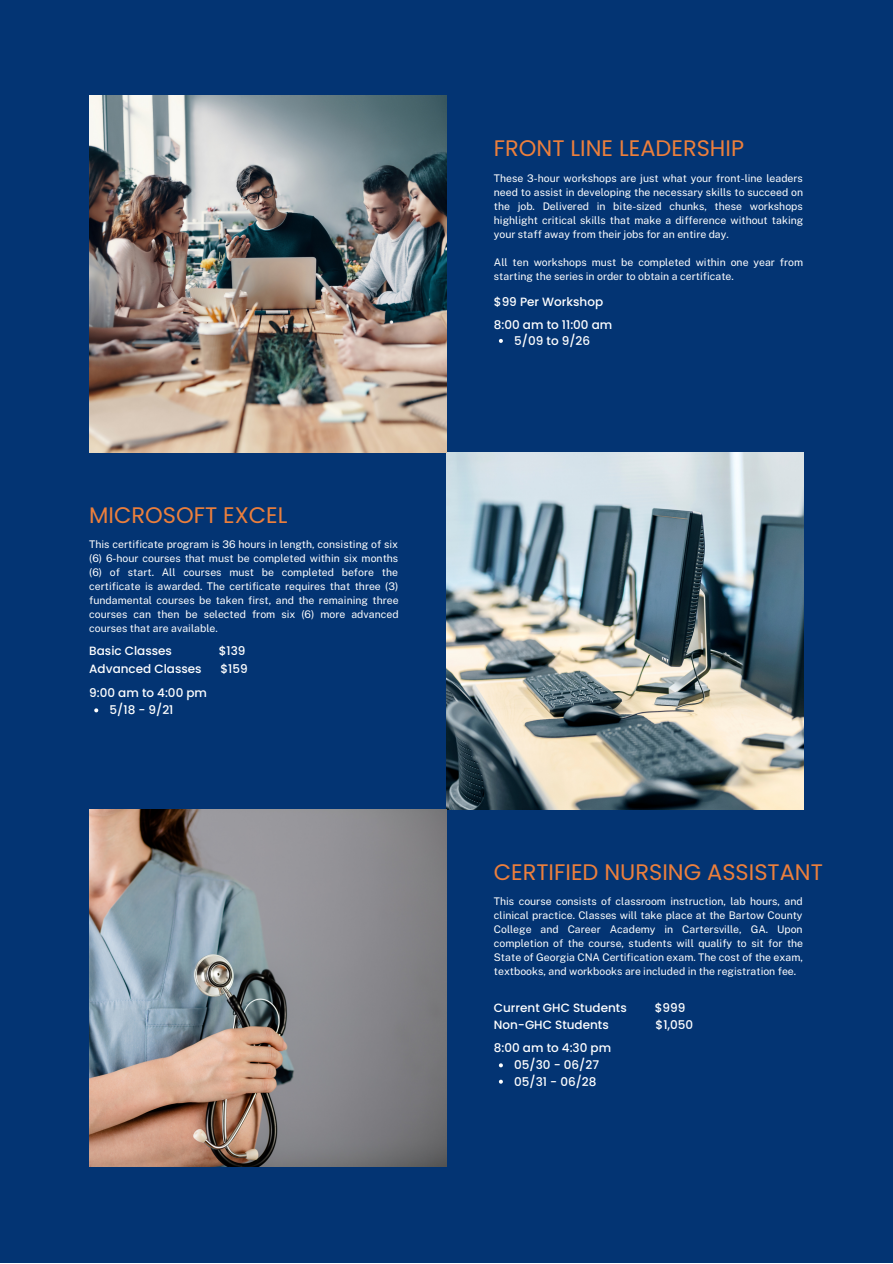
<style>
.page{position:relative;width:893px;height:1264px;background:#fff}
.page>*{position:absolute;margin:0;border:0;box-sizing:border-box;transform-origin:0 0}
.t1{font:22.5px "Poppins";color:#ec7f3c}
.t2{font:500 12px/16.4px "Poppins";color:#fff}
.t3{font:10.5px/14px "Public Sans";color:#fff;text-align:justify}
</style>
<div class="page">
<div style="left:0;top:0;width:892px;height:1262px;background:#033473"></div>
<img style="left:446px;top:452px;width:357px;height:357px">
<img style="left:89px;top:96px;width:357px;height:357px">
<img style="left:89px;top:809px;width:357px;height:357px">
<svg style="left:499px;top:339px;width:4px;height:4px"></svg>
<svg style="left:499px;top:1063px;width:4px;height:4px"></svg>
<svg style="left:499px;top:1079px;width:4px;height:4px"></svg>
<svg style="left:94px;top:708px;width:4px;height:4px"></svg>
<h1 class="t1" style="left:89px;top:499px;width:200px">MICROSOFT EXCEL</h1>
<p class="t3" style="left:89px;top:537px;width:311px">This certificate program is 36 hours in length, consisting of six (6) 6-hour courses that must be completed within six months (6) of start. All courses must be completed before the certificate is awarded. The certificate requires that three (3) fundamental courses be taken first, and the remaining three courses can then be selected from six (6) more advanced courses that are available.</p>
<p class="t2" style="left:89px;top:642px;width:84px">Basic Classes</p>
<p class="t2" style="left:219px;top:642px;width:28px">$139</p>
<p class="t2" style="left:89px;top:660px;width:114px">Advanced Classes</p>
<p class="t2" style="left:220px;top:660px;width:29px">$159</p>
<p class="t2" style="left:89px;top:685px;width:119px">9:00 am to 4:00 pm</p>
<p class="t2" style="left:110px;top:702px;width:65px">5/18 - 9/21</p>
<h1 class="t1" style="left:494px;top:133px;width:252px">FRONT LINE LEADERSHIP</h1>
<p class="t3" style="left:494px;top:171px;width:311px">These 3-hour workshops are just what your front-line leaders need to assist in developing the necessary skills to succeed on the job. Delivered in bite-sized chunks, these workshops highlight critical skills that make a difference without taking your staff away from their jobs for an entire day.</p>
<p class="t3" style="left:494px;top:255px;width:311px">All ten workshops must be completed within one year from starting the series in order to obtain a certificate.</p>
<p class="t2" style="left:494px;top:293px;width:111px">$99 Per Workshop</p>
<p class="t2" style="left:494px;top:317px;width:120px">8:00 am to 11:00 am</p>
<p class="t2" style="left:514px;top:332px;width:77px">5/09 to 9/26</p>
<h1 class="t1" style="left:494px;top:856px;width:330px">CERTIFIED NURSING ASSISTANT</h1>
<p class="t3" style="left:494px;top:894px;width:311px">This course consists of classroom instruction, lab hours, and clinical practice. Classes will take place at the Bartow County College and Career Academy in Cartersville, GA. Upon completion of the course, students will qualify to sit for the State of Georgia CNA Certification exam. The cost of the exam, textbooks, and workbooks are included in the registration fee.</p>
<p class="t2" style="left:494px;top:999px;width:134px">Current GHC Students</p>
<p class="t2" style="left:654px;top:999px;width:32px">$999</p>
<p class="t2" style="left:494px;top:1016px;width:116px">Non-GHC Students</p>
<p class="t2" style="left:655px;top:1016px;width:39px">$1,050</p>
<p class="t2" style="left:494px;top:1039px;width:119px">8:00 am to 4:30 pm</p>
<p class="t2" style="left:514px;top:1056px;width:86px">05/30 - 06/27<br>05/31 - 06/28</p>
</div>
